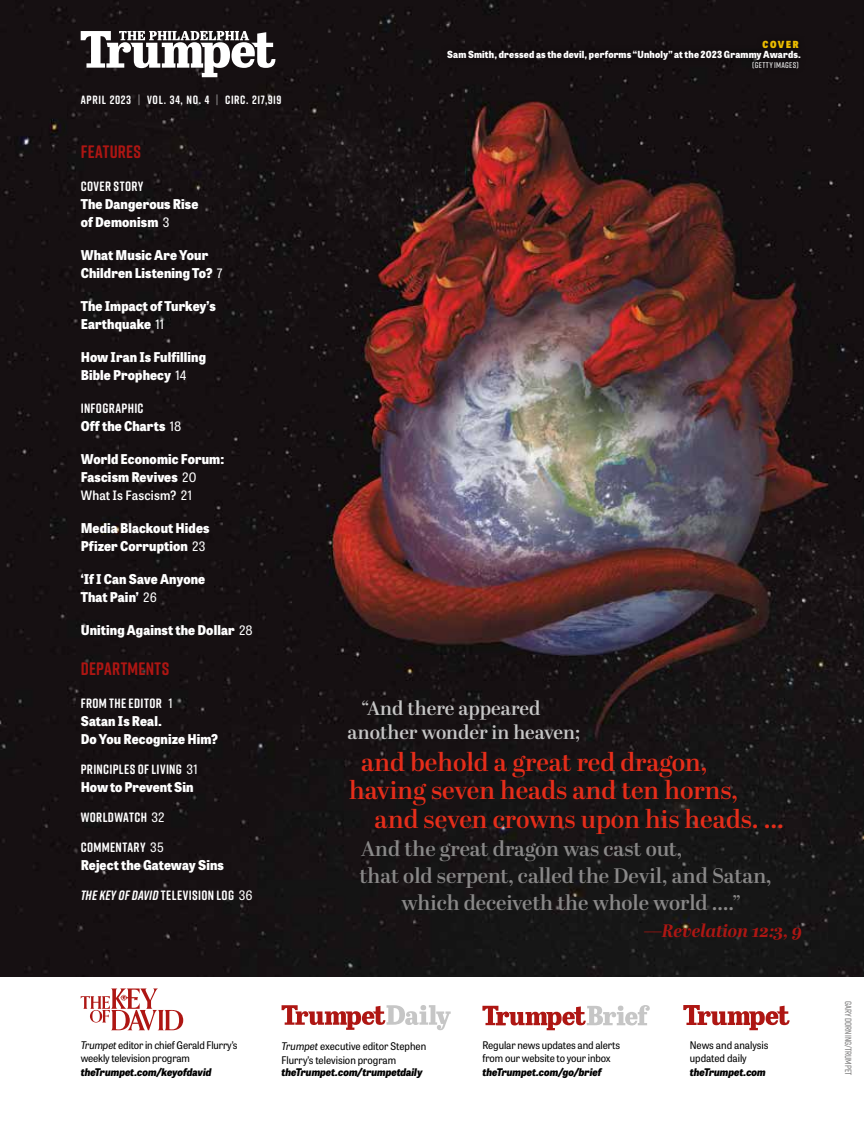
<style>
.page{position:relative;width:864px;height:1134px;background:#fff}
.page>*{position:absolute;margin:0;border:0;box-sizing:border-box;transform-origin:0 0}
.t1{font:600 25.5px "Abril Display";color:#e52d1a}
.t2{font:600 21px "Abril Display";color:#898888}
.t3{font:600 19.5px/24px "Abril Display";color:#c6c6c6}
.t4{font:700 18px "Rift Soft";letter-spacing:.02em;color:#ae1613}
.t5{font:italic 700 18px "Abril Display";letter-spacing:-.005em;color:#ae1613}
.t6{font:800 13.5px/18px "Tablet Gothic Narrow";letter-spacing:.01em;color:#fff}
.t7{font:700 13.5px "Rift Soft";letter-spacing:.025em;color:#fff}
.t8{font:italic 700 13.5px "Rift Soft";letter-spacing:.01em;color:#fff}
.t9{font:12.9px "Tablet Gothic Narrow Sb";letter-spacing:.01em;color:#fff}
.t10{font:700 12px "Rift Soft";letter-spacing:.05em;color:#fff}
.t11{font:10.5px/13.5px "Tablet Gothic Narrow";letter-spacing:-.01em;color:#000}
.t12{font:italic 800 10.5px "Tablet Gothic Narrow";color:#000}
.t13{font:800 9.75px "Tablet Gothic Narrow";letter-spacing:.02em;color:#fff}
.t14{font:800 9.75px "Tablet Gothic Narrow";letter-spacing:.165em;color:#ebbc00}
.t15{font:500 9px "Rift Soft";letter-spacing:.01em;color:#706f6f}
.t16{font:600 8.4px "Rift Soft";letter-spacing:.035em;color:#dfdfdf}
.s1{font-weight:300}
.s2{font-weight:400;font-size:12.9px}
.s3{font-family:"Tablet Gothic Narrow"}
.s4{font-family:"Tablet Gothic Narrow";font-weight:400;font-size:12.9px}
.s5{font-style:normal}
.s6{font-family:"Tablet Gothic Narrow";font-weight:400;font-style:normal;font-size:12.9px}
.s7{font-style:italic}
</style>
<div class="page">
<img style="left:0;top:0;width:864px;height:976px">
<svg style="left:81px;top:31px;width:194px;height:46px"></svg>
<svg style="left:683px;top:1005px;width:107px;height:25px"></svg>
<svg style="left:81px;top:988px;width:102px;height:42px"></svg>
<svg style="left:282px;top:1005px;width:169px;height:25px"></svg>
<svg style="left:482px;top:1005px;width:168px;height:25px"></svg>
<div style="left:440px;top:33px;width:368px;height:43px;background:#150f11"></div>
<p class="t10" style="left:81px;top:91px;width:202px">APRIL 2023 <span class="s1">|</span> VOL. 34, NO. 4 <span class="s1">|</span> CIRC. 217,919</p>
<h3 class="t4" style="left:81px;top:139px;width:62px">FEATURES</h3>
<p class="t7" style="left:81px;top:176px;width:64px">COVER STORY</p>
<p class="t6" style="left:81px;top:194px;width:119px">The Dangerous Rise of Demonism <span class="s2">3</span></p>
<p class="t6" style="left:81px;top:245px;width:143px">What Music Are Your<br>Children Listening To? <span class="s2">7</span></p>
<p class="t6" style="left:81px;top:296px;width:137px">The Impact of Turkey’s<br>Earthquake <span class="s2">11</span></p>
<p class="t6" style="left:81px;top:347px;width:127px">How Iran Is Fulfilling<br>Bible Prophecy <span class="s2">14</span></p>
<p class="t7" style="left:81px;top:398px;width:64px">INFOGRAPHIC</p>
<p class="t6" style="left:81px;top:416px;width:102px">Off the Charts <span class="s2">18</span></p>
<p class="t6" style="left:81px;top:449px;width:145px">World Economic Forum:<br>Fascism Revives <span class="s2">20</span></p>
<p class="t9" style="left:81px;top:486px;width:113px">What Is Fascism? <span class="s3">21</span></p>
<p class="t6" style="left:81px;top:518px;width:130px">Media Blackout Hides<br>Pfizer Corruption <span class="s2">23</span></p>
<p class="t6" style="left:81px;top:569px;width:126px">‘If I Can Save Anyone<br>That Pain’ <span class="s2">26</span></p>
<p class="t6" style="left:81px;top:620px;width:174px">Uniting Against the Dollar <span class="s2">28</span></p>
<h3 class="t4" style="left:81px;top:656px;width:90px">DEPARTMENTS</h3>
<p class="t7" style="left:81px;top:694px;width:93px">FROM THE EDITOR <span class="s4">1</span></p>
<p class="t6" style="left:81px;top:712px;width:139px">Satan Is Real.<br>Do You Recognize Him?</p>
<p class="t7" style="left:81px;top:760px;width:118px">PRINCIPLES OF LIVING <span class="s4">31</span></p>
<p class="t6" style="left:81px;top:778px;width:114px">How to Prevent Sin</p>
<p class="t7" style="left:81px;top:808px;width:85px">WORLDWATCH <span class="s4">32</span></p>
<p class="t7" style="left:81px;top:838px;width:85px">COMMENTARY <span class="s4">35</span></p>
<p class="t6" style="left:81px;top:856px;width:145px">Reject the Gateway Sins</p>
<p class="t8" style="left:81px;top:886px;width:173px">THE KEY OF DAVID <span class="s5">TELEVISION LOG</span> <span class="s6">36</span></p>
<p class="t14" style="left:763px;top:37px;width:38px">COVER</p>
<p class="t13" style="left:447px;top:47px;width:355px">Sam Smith, dressed as the devil, performs “Unholy” at the 2023 Grammy Awards.</p>
<p class="t16" style="left:752px;top:59px;width:48px">(GETTY IMAGES)</p>
<h3 class="t3" style="left:348px;top:698px;width:234px;text-indent:13px">“And there appeared another wonder in heaven;</h3>
<h1 class="t1" style="left:361px;top:744px;width:348px">and behold a great red dragon,</h1>
<h1 class="t1" style="left:349px;top:773px;width:390px">having seven heads and ten horns,</h1>
<h1 class="t1" style="left:375px;top:801px;width:411px">and seven crowns upon his heads. ...</h1>
<h2 class="t2" style="left:361px;top:835px;width:323px">And the great dragon was cast out,</h2>
<h2 class="t2" style="left:360px;top:862px;width:413px">that old serpent, called the Devil, and Satan,</h2>
<h2 class="t2" style="left:402px;top:889px;width:341px">which deceiveth the whole world ….”</h2>
<h3 class="t5" style="left:644px;top:918px;width:160px">—Revelation 12:3, 9</h3>
<p class="t11" style="left:81px;top:1038px;width:158px"><span class="s7">Trumpet</span> editor in chief Gerald Flurry’s weekly television program</p>
<p class="t12" style="left:81px;top:1064px;width:132px">theTrumpet.com/keyofdavid</p>
<p class="t11" style="left:282px;top:1039px;width:146px"><span class="s7">Trumpet</span> executive editor Stephen<br>Flurry’s television program</p>
<p class="t12" style="left:282px;top:1064px;width:143px">theTrumpet.com/trumpetdaily</p>
<p class="t11" style="left:482px;top:1038px;width:139px">Regular news updates and alerts from our website to your inbox</p>
<p class="t12" style="left:482px;top:1064px;width:121px">theTrumpet.com/go/brief</p>
<p class="t11" style="left:690px;top:1038px;width:80px">News and analysis updated daily</p>
<p class="t12" style="left:690px;top:1064px;width:78px">theTrumpet.com</p>
<p class="t15" style="left:855px;top:1001px;width:76px;rotate:90deg">GARY DORNING/TRUMPET</p>
</div>
